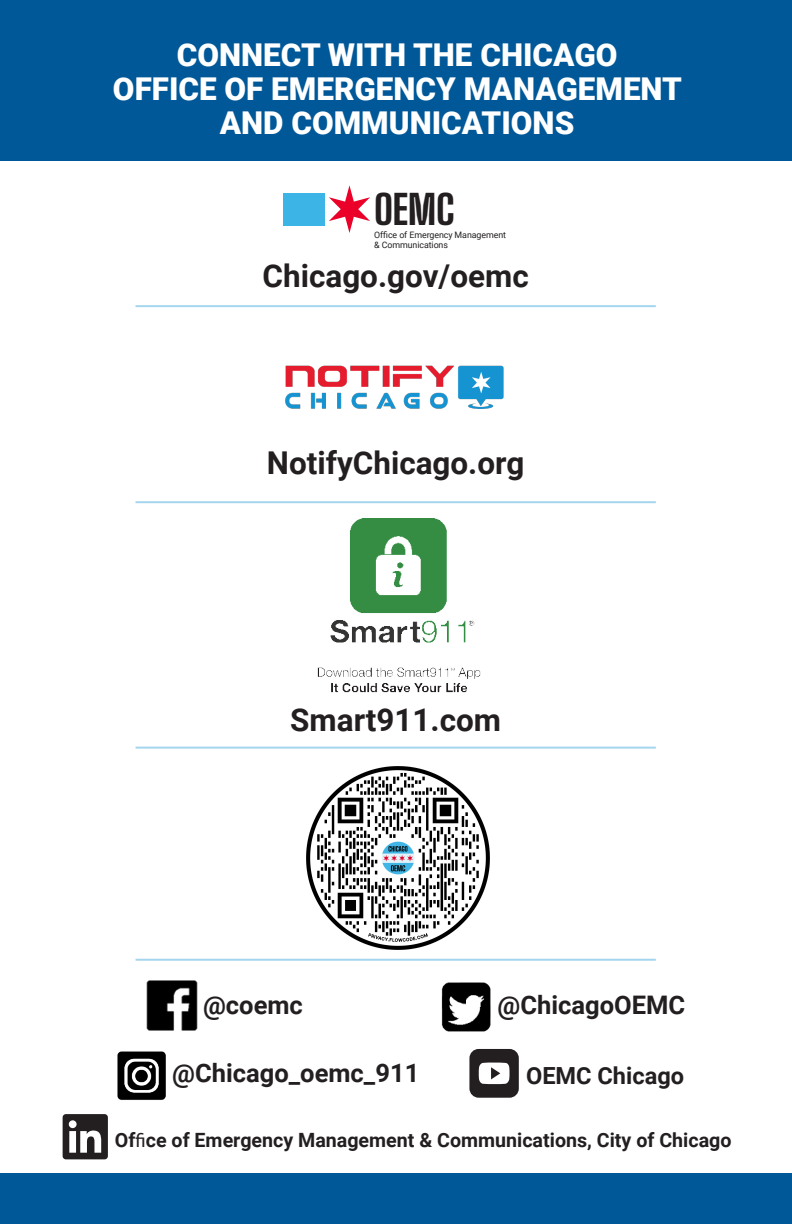
<style>
.page{position:relative;width:792px;height:1224px;background:#fff}
.page>*{position:absolute;margin:0;border:0;box-sizing:border-box;transform-origin:0 0}
.t1{font:800 40.4px "Big Shoulders Display";color:#231f20}
.t2{font:900 31.4px/34.2px "Roboto";color:#fff;text-align:center}
.t3{font:700 31.4px "Roboto";color:#231f20}
.t4{font:700 25.6px "Roboto";color:#231f20}
.t5{font:700 23.6px "Roboto";color:#231f20}
.t6{font:700 19.6px "Roboto";color:#231f20}
.t7{font:8.8px/9.8px "Roboto";letter-spacing:-.01em;color:#231f20}
.s1{font-family:"Myriad Pro";font-weight:400}
</style>
<div class="page">
<div style="left:0;top:0;width:792px;height:161px;background:#005898"></div>
<div style="left:0;top:1173px;width:792px;height:51px;background:#005898"></div>
<svg style="left:329px;top:185px;width:41px;height:48px"></svg>
<div style="left:283px;top:193px;width:42px;height:32px;background:#3cb4e5"></div>
<img style="left:318px;top:519px;width:163px;height:174px">
<img style="left:147px;top:981px;width:50px;height:49px">
<img style="left:441px;top:983px;width:49px;height:49px">
<img style="left:117px;top:1051px;width:49px;height:49px">
<hr style="left:136px;top:305px;width:520px;height:2px;background:#a4d5ee">
<hr style="left:136px;top:501px;width:520px;height:2px;background:#a4d5ee">
<hr style="left:136px;top:747px;width:520px;height:2px;background:#a4d5ee">
<hr style="left:136px;top:959px;width:520px;height:2px;background:#a4d5ee">
<svg style="left:469px;top:1049px;width:50px;height:49px"></svg>
<div style="left:63px;top:1114px;width:45px;height:45px;background:#231f20;border-radius:3px"></div>
<svg style="left:69px;top:1120px;width:32px;height:33px"></svg>
<img style="left:306px;top:766px;width:184px;height:184px">
<img style="left:266px;top:305px;width:256px;height:104px">
<p class="t2" style="left:113px;top:36px;width:571px">CONNECT WITH THE CHICAGO<br>OFFICE OF EMERGENCY MANAGEMENT<br>AND COMMUNICATIONS</p>
<p class="t1" style="left:374px;top:181px;width:82px">OEMC</p>
<p class="t7" style="left:374px;top:230px;width:133px">Office of Emergency Management &amp; Communications</p>
<p class="t3" style="left:263px;top:254px;width:268px">Chicago.gov/oemc</p>
<p class="t3" style="left:267px;top:441px;width:259px">NotifyChicago.org</p>
<p class="t3" style="left:290px;top:698px;width:212px">Smart911.com</p>
<p class="t4" style="left:203px;top:987px;width:101px">@coemc</p>
<p class="t4" style="left:172px;top:1054px;width:249px">@Chicago_oemc_911</p>
<p class="t4" style="left:498px;top:987px;width:189px">@ChicagoOEMC</p>
<p class="t5" style="left:526px;top:1059px;width:160px">OEMC Chicago</p>
<p class="t6" style="left:115px;top:1126px;width:618px">Of<span class="s1">fi</span>ce of Emergency Management &amp; Communications, City of Chicago</p>
</div>
